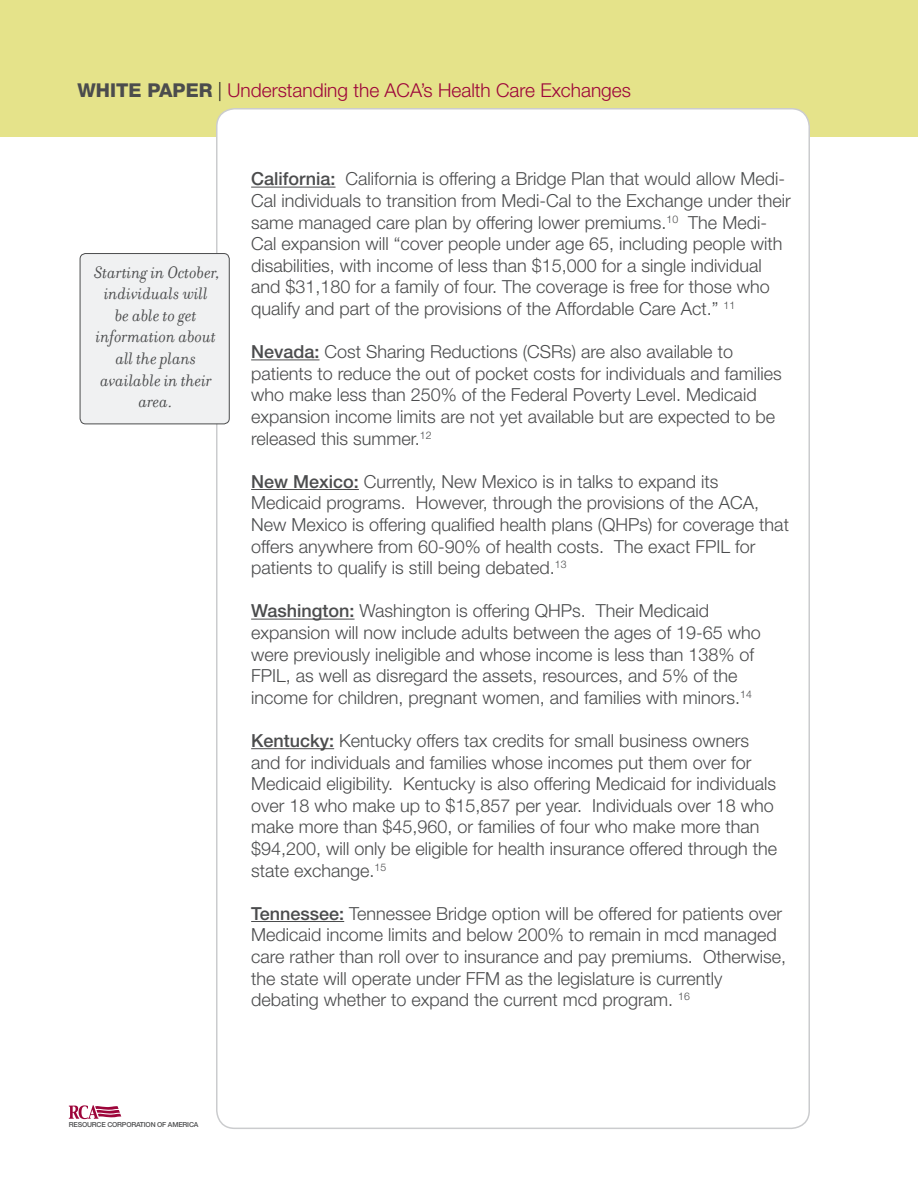
<style>
.page{position:relative;width:918px;height:1188px;background:#fff}
.page>*{position:absolute;margin:0;border:0;box-sizing:border-box;transform-origin:0 0}
.t1{font:300 19.05px "Helvetica Neue LT Std";color:#9d053a}
.t2{font:300 18px/21.6px "Helvetica Neue LT Std";color:#4b4c4d}
.t3{font:italic 18px/21.6px "Filosofia";color:#4b4c4d;text-align:center}
.t4{font:500 6.9px "Helvetica Neue LT Std";letter-spacing:-.025em;color:#4b4c4d}
.s1{font-weight:800;color:#4b4c4d}
.s2{color:#231f20}
.s3{font-weight:500}
</style>
<div class="page">
<div style="left:0;top:0;width:918px;height:137px;background:#e5e38a"></div>
<div style="left:217px;top:109px;width:592px;height:1019px;background:#fff;border-radius:18px"></div>
<svg style="left:69px;top:1105px;width:52px;height:14px"></svg>
<hr style="left:251px;top:187px;width:85px;height:1px;background:#4b4c4d">
<hr style="left:251px;top:359px;width:69px;height:1px;background:#4b4c4d">
<hr style="left:251px;top:489px;width:108px;height:1px;background:#4b4c4d">
<hr style="left:251px;top:619px;width:104px;height:1px;background:#4b4c4d">
<hr style="left:251px;top:748px;width:83px;height:1px;background:#4b4c4d">
<hr style="left:251px;top:921px;width:93px;height:1px;background:#4b4c4d">
<div style="left:80px;top:254px;width:149px;height:170px;background:#f0f1f2;border-radius:6px"></div>
<div style="left:80px;top:253px;width:149px;height:171px;border:1px solid #4b4c4d;border-radius:6px"></div>
<p class="t1" style="left:77px;top:79px;width:555px"><span class="s1">WHITE PAPER</span> <span class="s2">|</span> Understanding the ACA’s Health Care Exchanges</p>
<p class="t3" style="left:95px;top:262px;width:128px">Starting in October, individuals will<br>be able to get information about all the plans available in their area.</p>
<p class="t2" style="left:251px;top:168px;width:541px"><span class="s3">California:</span> California is offering a Bridge Plan that would allow Medi-Cal individuals to transition from Medi-Cal to the Exchange under their same managed care plan by offering lower premiums.<sup>10</sup> The Medi-Cal expansion will “cover people under age 65, including people with disabilities, with income of less than $15,000 for a single individual and $31,180 for a family of four. The coverage is free for those who qualify and part of the provisions of the Affordable Care Act.” <sup>11</sup></p>
<p class="t2" style="left:251px;top:341px;width:532px"><span class="s3">Nevada:</span> Cost Sharing Reductions (CSRs) are also available to patients to reduce the out of pocket costs for individuals and families who make less than 250% of the Federal Poverty Level. Medicaid expansion income limits are not yet available but are expected to be released this summer.<sup>12</sup></p>
<p class="t2" style="left:251px;top:470px;width:539px"><span class="s3">New Mexico:</span> Currently, New Mexico is in talks to expand its Medicaid programs. However, through the provisions of the ACA, New Mexico is offering qualified health plans (QHPs) for coverage that offers anywhere from 60-90% of health costs. The exact FPIL for patients to qualify is still being debated.<sup>13</sup></p>
<p class="t2" style="left:251px;top:600px;width:511px"><span class="s3">Washington:</span> Washington is offering QHPs. Their Medicaid expansion will now include adults between the ages of 19-65 who were previously ineligible and whose income is less than 138% of FPIL, as well as disregard the assets, resources, and 5% of the income for children, pregnant women, and families with minors.<sup>14</sup></p>
<p class="t2" style="left:251px;top:729px;width:527px"><span class="s3">Kentucky:</span> Kentucky offers tax credits for small business owners and for individuals and families whose incomes put them over for Medicaid eligibility. Kentucky is also offering Medicaid for individuals over 18 who make up to $15,857 per year. Individuals over 18 who make more than $45,960, or families of four who make more than $94,200, will only be eligible for health insurance offered through the state exchange.<sup>15</sup></p>
<p class="t2" style="left:251px;top:902px;width:536px"><span class="s3">Tennessee:</span> Tennessee Bridge option will be offered for patients over Medicaid income limits and below 200% to remain in mcd managed care rather than roll over to insurance and pay premiums. Otherwise, the state will operate under FFM as the legislature is currently debating whether to expand the current mcd program. <sup>16</sup></p>
<p class="t4" style="left:69px;top:1120px;width:131px">RESOURCE CORPORATION OF AMERICA</p>
</div>
